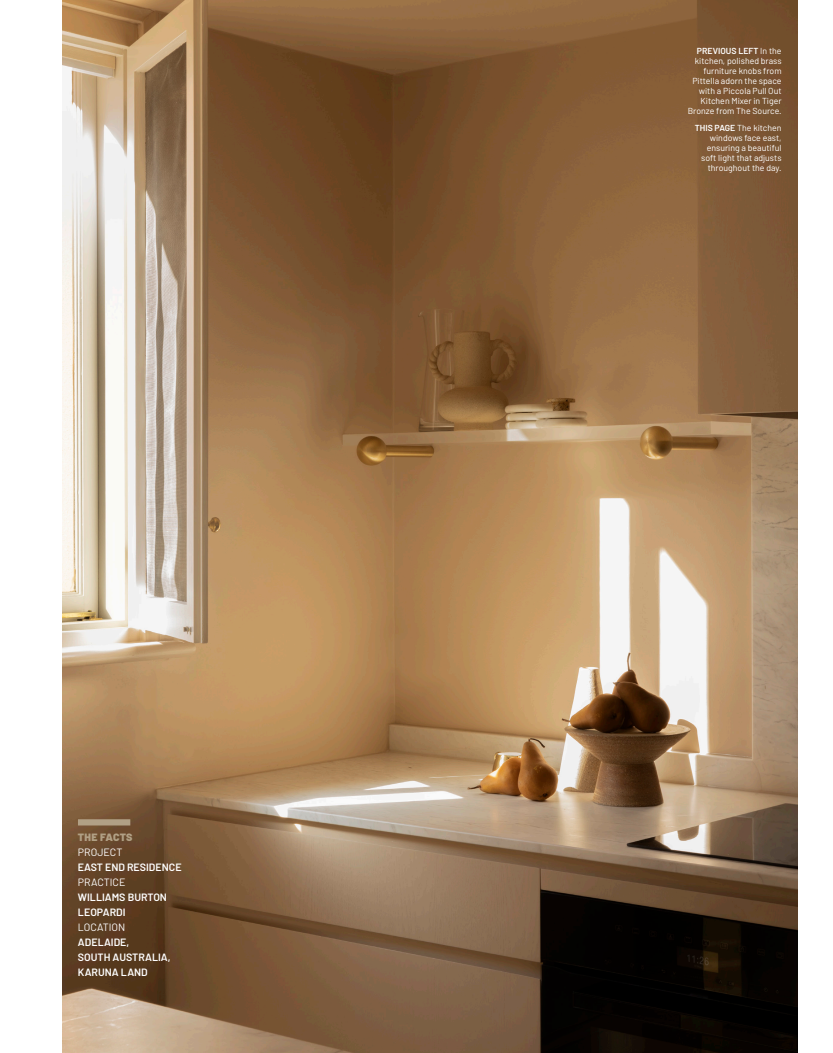
<style>
.page{position:relative;width:833px;height:1053px;background:#fff}
.page>*{position:absolute;margin:0;border:0;box-sizing:border-box;transform-origin:0 0}
.t1{font:600 10.62px/15px "Barlow";color:#fff}
.t2{font:10.62px "Barlow";color:#fff}
.t3{font:900 10.62px "Barlow";letter-spacing:.02em;color:#b1a085}
.t4{font:8.75px/10px "Barlow";color:#fff;text-align:right}
.s1{font-weight:600}
</style>
<div class="page">
<img style="left:62px;top:0;width:735px;height:1052px">
<div style="left:78px;top:819px;width:52px;height:6px;background:#b1a085"></div>
<p class="t3" style="left:78px;top:830px;width:56px">THE FACTS</p>
<p class="t2" style="left:78px;top:845px;width:46px">PROJECT</p>
<p class="t1" style="left:78px;top:859px;width:105px">EAST END RESIDENCE</p>
<p class="t2" style="left:78px;top:875px;width:49px">PRACTICE</p>
<p class="t1" style="left:78px;top:889px;width:91px">WILLIAMS BURTON<br>LEOPARDI</p>
<p class="t2" style="left:78px;top:920px;width:49px">LOCATION</p>
<p class="t1" style="left:78px;top:934px;width:53px">ADELAIDE,</p>
<p class="t1" style="left:78px;top:949px;width:94px">SOUTH AUSTRALIA,<br>KARUNA LAND</p>
<p class="t4" style="left:688px;top:45px;width:95px"><span class="s1">PREVIOUS LEFT</span> In the kitchen, polished brass furniture knobs from<br>Pittella adorn the space with a Piccola Pull Out<br>Kitchen Mixer in Tiger<br>Bronze from The Source.</p>
<p class="t4" style="left:695px;top:122px;width:88px"><span class="s1">THIS PAGE</span> The kitchen windows face east, ensuring a beautiful soft light that adjusts throughout the day.</p>
</div>
